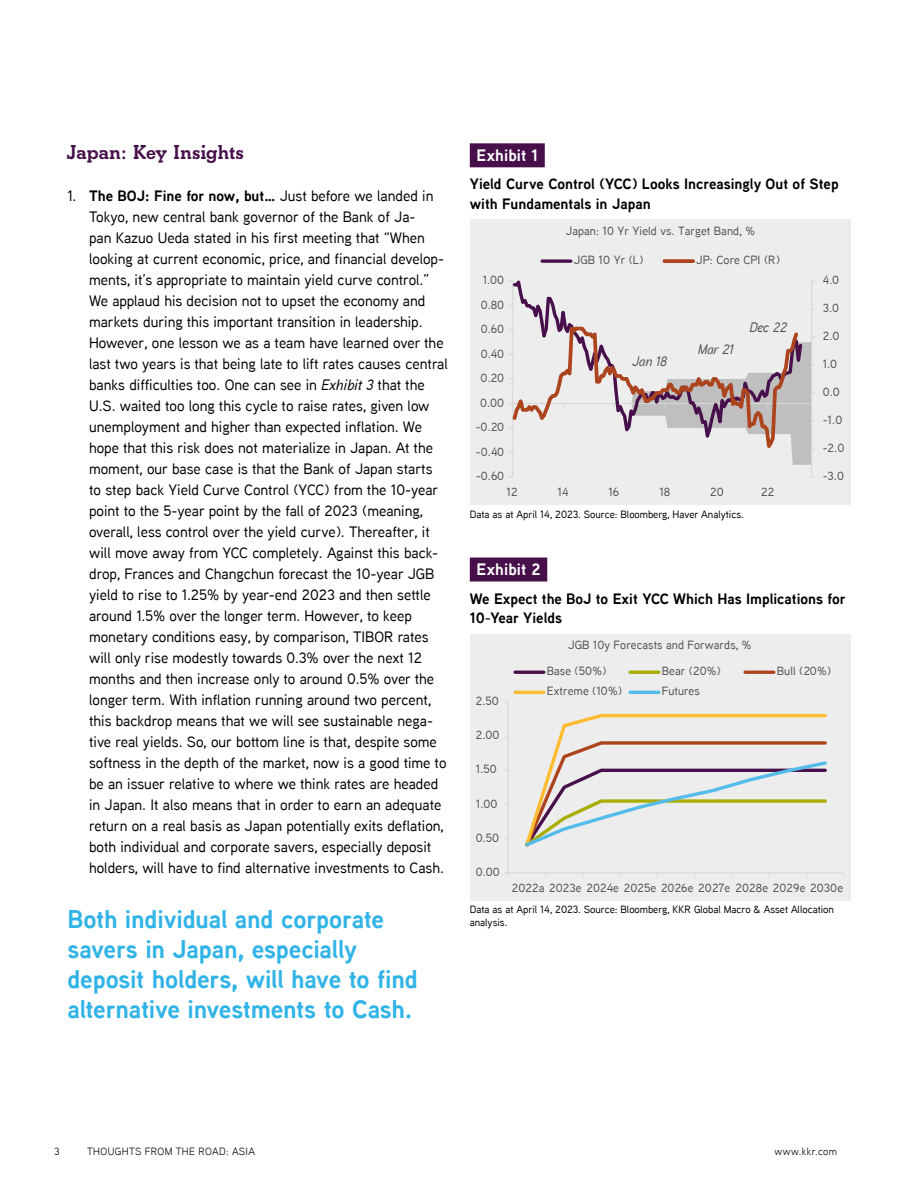
<style>
.page{position:relative;width:918px;height:1188px;background:#fff}
.page>*{position:absolute;margin:0;border:0;box-sizing:border-box;transform-origin:0 0}
.t1{font:700 25.5px/30px "Aaux Next";letter-spacing:-.01em;color:#30b3e7}
.t2{font:700 21px "Beton";color:#48104a}
.t3{font:700 16.5px "Aaux Next";letter-spacing:.01em;color:#fff}
.t4{font:500 15px/21px "Aaux Next";color:#000}
.t5{font:700 15px/19.5px "Aaux Next";color:#000}
.t6{font:italic 500 13.65px "Aaux Next";letter-spacing:-.005em;color:#505050}
.t7{font:500 11.85px/26px "Aaux Next";letter-spacing:.01em;color:#505050}
.t8{font:500 10.5px "Aaux Next";color:#000}
.t9{font:10.5px "Aaux Next";letter-spacing:.04em;color:#000}
.s1{font-weight:700}
.s2{font-style:italic}
</style>
<div class="page">
<div style="left:470px;top:220px;width:380px;height:285px;background:#ededed"></div>
<div style="left:470px;top:143px;width:75px;height:24px;background:#48104a"></div>
<hr style="left:811px;top:281px;width:1px;height:196px;background:#d8d8d8">
<hr style="left:512px;top:281px;width:1px;height:196px;background:#d8d8d8">
<svg style="left:509px;top:280px;width:306px;height:185px"></svg>
<svg style="left:542px;top:259px;width:29px;height:4px"></svg>
<svg style="left:664px;top:259px;width:29px;height:4px"></svg>
<div style="left:470px;top:634px;width:380px;height:267px;background:#ededed"></div>
<div style="left:470px;top:558px;width:77px;height:24px;background:#48104a"></div>
<hr style="left:508px;top:702px;width:1px;height:171px;background:#d8d8d8">
<hr style="left:508px;top:872px;width:336px;height:1px;background:#d8d8d8">
<svg style="left:525px;top:713px;width:302px;height:134px"></svg>
<hr style="left:515px;top:671px;width:29px;height:3px;background:#48104a">
<hr style="left:630px;top:671px;width:29px;height:3px;background:#a8ad00">
<hr style="left:745px;top:671px;width:29px;height:3px;background:#ac441e">
<hr style="left:515px;top:691px;width:29px;height:3px;background:#fdbb30">
<hr style="left:630px;top:691px;width:29px;height:3px;background:#54bceb">
<h2 class="t2" style="left:68px;top:140px;width:178px">Japan: Key Insights</h2>
<p class="t4" style="left:89px;top:185px;width:360px;text-indent:-22px">1. <span class="s1">The BOJ: Fine for now, but…</span> Just before we landed in Tokyo, new central bank governor of the Bank of Ja-<br>pan Kazuo Ueda stated in his first meeting that “When looking at current economic, price, and financial develop&shy;ments, it’s appropriate to maintain yield curve control.” We applaud his decision not to upset the economy and markets during this important transition in leadership.<br>However, one lesson we as a team have learned over the last two years is that being late to lift rates causes central banks difficulties too. One can see in <span class="s2">Exhibit 3</span> that the U.S. waited too long this cycle to raise rates, given low unemployment and higher than expected inflation. We hope that this risk does not materialize in Japan. At the moment, our base case is that the Bank of Japan starts to step back Yield Curve Control (YCC) from the 10-year point to the 5-year point by the fall of 2023 (meaning, overall, less control over the yield curve). Thereafter, it will move away from YCC completely. Against this back&shy;drop, Frances and Changchun forecast the 10-year JGB yield to rise to 1.25% by year-end 2023 and then settle around 1.5% over the longer term. However, to keep monetary conditions easy, by comparison, TIBOR rates will only rise modestly towards 0.3% over the next 12 months and then increase only to around 0.5% over the longer term. With inflation running around two percent, this backdrop means that we will see sustainable nega&shy;tive real yields. So, our bottom line is that, despite some softness in the depth of the market, now is a good time to be an issuer relative to where we think rates are headed in Japan. It also means that in order to earn an adequate return on a real basis as Japan potentially exits deflation, both individual and corporate savers, especially deposit holders, will have to find alternative investments to Cash.</p>
<p class="t3" style="left:477px;top:144px;width:63px">Exhibit 1</p>
<p class="t5" style="left:470px;top:174px;width:370px">Yield Curve Control (YCC) Looks Increasingly Out of Step with Fundamentals in Japan</p>
<p class="t7" style="left:483px;top:267px;width:23px">1.00</p>
<p class="t7" style="left:481px;top:291px;width:25px">0.80</p>
<p class="t7" style="left:481px;top:316px;width:25px">0.60</p>
<p class="t7" style="left:481px;top:340px;width:25px">0.40</p>
<p class="t7" style="left:481px;top:365px;width:25px">0.20</p>
<p class="t7" style="left:480px;top:389px;width:25px">0.00</p>
<p class="t7" style="left:476px;top:414px;width:30px">-0.20</p>
<p class="t7" style="left:476px;top:438px;width:30px">-0.40</p>
<p class="t7" style="left:476px;top:463px;width:30px">-0.60</p>
<p class="t7" style="left:566px;top:218px;width:190px">Japan: 10 Yr Yield vs. Target Band, %</p>
<p class="t7" style="left:574px;top:247px;width:71px">JGB 10 Yr (L)</p>
<p class="t7" style="left:696px;top:247px;width:85px">JP: Core CPI (R)</p>
<p class="t6" style="left:632px;top:352px;width:36px">Jan 18</p>
<p class="t6" style="left:698px;top:340px;width:37px">Mar 21</p>
<p class="t6" style="left:749px;top:318px;width:39px">Dec 22</p>
<p class="t7" style="left:507px;top:479px;width:13px">12</p>
<p class="t7" style="left:558px;top:479px;width:13px">14</p>
<p class="t7" style="left:608px;top:479px;width:13px">16</p>
<p class="t7" style="left:659px;top:479px;width:13px">18</p>
<p class="t7" style="left:710px;top:479px;width:15px">20</p>
<p class="t7" style="left:761px;top:479px;width:15px">22</p>
<p class="t8" style="left:470px;top:507px;width:276px">Data as at April 14, 2023. Source: Bloomberg, Haver Analytics.</p>
<p class="t7" style="left:823px;top:267px;width:18px">4.0</p>
<p class="t7" style="left:823px;top:295px;width:18px">3.0</p>
<p class="t7" style="left:823px;top:323px;width:18px">2.0</p>
<p class="t7" style="left:823px;top:351px;width:16px">1.0</p>
<p class="t7" style="left:823px;top:379px;width:18px">0.0</p>
<p class="t7" style="left:823px;top:407px;width:21px">-1.0</p>
<p class="t7" style="left:823px;top:435px;width:23px">-2.0</p>
<p class="t7" style="left:823px;top:463px;width:23px">-3.0</p>
<p class="t3" style="left:477px;top:558px;width:66px">Exhibit 2</p>
<p class="t5" style="left:470px;top:588px;width:377px">We Expect the BoJ to Exit YCC Which Has Implications for<br>10-Year Yields</p>
<p class="t7" style="left:476px;top:688px;width:25px">2.50</p>
<p class="t7" style="left:476px;top:722px;width:25px">2.00</p>
<p class="t7" style="left:476px;top:756px;width:22px">1.50</p>
<p class="t7" style="left:476px;top:790px;width:23px">1.00</p>
<p class="t7" style="left:476px;top:824px;width:25px">0.50</p>
<p class="t7" style="left:476px;top:859px;width:25px">0.00</p>
<p class="t7" style="left:547px;top:632px;width:206px;text-indent:21px">JGB 10y Forecasts and Forwards, %<br>Base (50%)</p>
<p class="t7" style="left:662px;top:658px;width:60px">Bear (20%)</p>
<p class="t7" style="left:777px;top:658px;width:56px">Bull (20%)</p>
<p class="t7" style="left:547px;top:678px;width:77px">Extreme (10%)</p>
<p class="t7" style="left:662px;top:678px;width:39px">Futures</p>
<p class="t7" style="left:512px;top:874px;width:333px">2022a 2023e 2024e 2025e 2026e 2027e 2028e 2029e 2030e</p>
<p class="t8" style="left:470px;top:902px;width:366px">Data as at April 14, 2023. Source: Bloomberg, KKR Global Macro &amp; Asset Allocation</p>
<h1 class="t1" style="left:68px;top:904px;width:318px">Both individual and corporate</h1>
<p class="t8" style="left:470px;top:915px;width:39px">analysis.</p>
<h1 class="t1" style="left:68px;top:934px;width:352px">savers in Japan, especially deposit holders, will have to find alternative investments to Cash.</h1>
<p class="t9" style="left:54px;top:1144px;width:7px">3</p>
<p class="t9" style="left:87px;top:1144px;width:170px">THOUGHTS FROM THE ROAD: ASIA</p>
<p class="t9" style="left:774px;top:1144px;width:64px">www.kkr.com</p>
</div>
